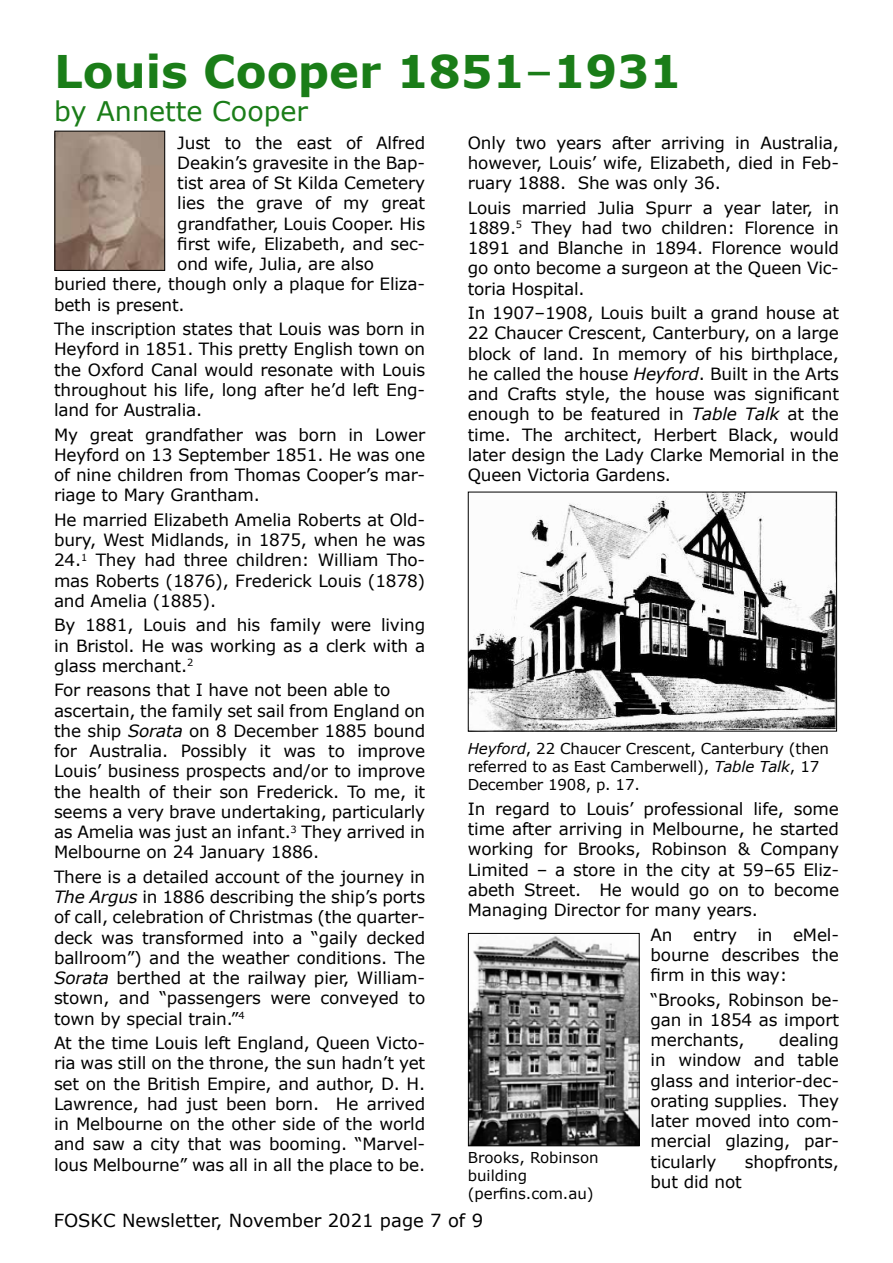
<style>
.page{position:relative;width:893px;height:1263px;background:#fff}
.page>*{position:absolute;margin:0;border:0;box-sizing:border-box;transform-origin:0 0}
.t1{font:700 45px "Verdana";color:#1a7d18}
.t2{font:27px "Verdana";color:#1a7d18}
.t3{font:18px "Verdana";color:#000}
.t4{font:16.8px/20.2px "Verdana";letter-spacing:-.01em;color:#000;text-align:justify}
.t5{font:15px/18px "Verdana";letter-spacing:-.01em;color:#000}
.s1{font-weight:400}
.s2{font-style:italic}
</style>
<div class="page">
<img style="left:57px;top:133px;width:106px;height:136px">
<div style="left:55px;top:131px;width:110px;height:140px;border:1px solid #000"></div>
<img style="left:470px;top:494px;width:365px;height:235px">
<img style="left:470px;top:936px;width:167px;height:208px">
<div style="left:468px;top:933px;width:171px;height:213px;border:1px solid #000"></div>
<h1 class="t1" style="left:54px;top:40px;width:629px">Louis Cooper 1851<span class="s1">–</span>1931</h1>
<h2 class="t2" style="left:54px;top:92px;width:255px">by Annette Cooper</h2>
<p class="t4" style="left:468px;top:132px;width:373px">Only two years after arriving in Australia, however, Louis’ wife, Elizabeth, died in Feb&shy;ruary 1888. She was only 36.</p>
<p class="t4" style="left:468px;top:197px;width:373px">Louis married Julia Spurr a year later, in 1889.<sup>5</sup> They had two children: Florence in 1891 and Blanche in 1894. Florence would go onto become a surgeon at the Queen Vic&shy;toria Hospital.</p>
<p class="t4" style="left:468px;top:303px;width:373px">In 1907–1908, Louis built a grand house at 22 Chaucer Crescent, Canterbury, on a large block of land. In memory of his birthplace, he called the house <span class="s2">Heyford</span>. Built in the Arts and Crafts style, the house was significant enough to be featured in <span class="s2">Table Talk</span> at the time. The architect, Herbert Black, would later design the Lady Clarke Memorial in the Queen Victoria Gardens.</p>
<p class="t4" style="left:177px;top:132px;width:249px">Just to the east of Alfred</p>
<p class="t4" style="left:177px;top:152px;width:249px">Deakin’s gravesite in the Bap-</p>
<p class="t4" style="left:177px;top:173px;width:249px">tist area of St Kilda Cemetery</p>
<p class="t4" style="left:177px;top:193px;width:249px">lies the grave of my great</p>
<p class="t4" style="left:177px;top:213px;width:249px">grandfather, Louis Cooper. His</p>
<p class="t4" style="left:177px;top:233px;width:249px">first wife, Elizabeth, and sec-</p>
<p class="t4" style="left:177px;top:254px;width:198px">ond wife, Julia, are also</p>
<p class="t4" style="left:54px;top:274px;width:373px">buried there, though only a plaque for Eliza-</p>
<p class="t4" style="left:54px;top:294px;width:132px">beth is present.</p>
<p class="t4" style="left:54px;top:319px;width:373px">The inscription states that Louis was born in Heyford in 1851. This pretty English town on the Oxford Canal would resonate with Louis throughout his life, long after he’d left Eng&shy;land for Australia.</p>
<p class="t4" style="left:54px;top:424px;width:373px">My great grandfather was born in Lower Heyford on 13 September 1851. He was one of nine children from Thomas Cooper’s mar&shy;riage to Mary Grantham.</p>
<p class="t4" style="left:54px;top:509px;width:373px">He married Elizabeth Amelia Roberts at Old&shy;bury, West Midlands, in 1875, when he was 24.<sup>1</sup> They had three children: William Tho&shy;mas Roberts (1876), Frederick Louis (1878) and Amelia (1885).</p>
<p class="t4" style="left:54px;top:615px;width:373px">By 1881, Louis and his family were living in Bristol. He was working as a clerk with a glass merchant.<sup>2</sup></p>
<p class="t4" style="left:54px;top:680px;width:373px;text-align:left">For reasons that I have not been able to ascertain, the family set sail from England on the ship <span class="s2">Sorata</span> on 8 December 1885 bound for Australia. Possibly it was to improve Louis’ business prospects and/or to improve the health of their son Frederick. To me, it seems a very brave undertaking, particularly as Amelia was just an infant.<sup>3</sup> They arrived in Melbourne on 24 January 1886.</p>
<p class="t4" style="left:54px;top:866px;width:373px">There is a detailed account of the journey in <span class="s2">The Argus</span> in 1886 describing the ship’s ports of call, celebration of Christmas (the quarter&shy;deck was transformed into a “gaily decked ballroom”) and the weather conditions. The <span class="s2">Sorata</span> berthed at the railway pier, William&shy;stown, and “passengers were conveyed to town by special train.”<sup>4</sup></p>
<p class="t4" style="left:54px;top:1033px;width:373px">At the time Louis left England, Queen Victo&shy;ria was still on the throne, the sun hadn’t yet set on the British Empire, and author, D. H.<br>Lawrence, had just been born. He arrived in Melbourne on the other side of the world and saw a city that was booming. “Marvel&shy;lous Melbourne” was all in all the place to be.</p>
<p class="t5" style="left:468px;top:740px;width:363px"><span class="s2">Heyford</span>, 22 Chaucer Crescent, Canterbury (then referred to as East Camberwell), <span class="s2">Table Talk</span>, 17<br>December 1908, p. 17.</p>
<p class="t4" style="left:468px;top:798px;width:373px">In regard to Louis’ professional life, some time after arriving in Melbourne, he started working for Brooks, Robinson &amp; Company Limited – a store in the city at 59–65 Eliz&shy;abeth Street. He would go on to become Managing Director for many years.</p>
<p class="t4" style="left:651px;top:924px;width:190px">An entry in eMel&shy;bourne describes the firm in this way:</p>
<p class="t4" style="left:651px;top:989px;width:190px">“Brooks, Robinson be&shy;gan in 1854 as import merchants,</p>
<p class="t4" style="left:651px;top:1030px;width:190px;text-indent:128px">dealing in window and table glass and interior-dec&shy;orating supplies. They later moved into com&shy;mercial glazing, par&shy;ticularly</p>
<p class="t5" style="left:468px;top:1148px;width:132px">Brooks, Robinson building (perfins.com.au)</p>
<p class="t3" style="left:54px;top:1208px;width:431px">FOSKC Newsletter, November 2021 page 7 of 9</p>
<p class="t4" style="left:745px;top:1151px;width:96px">shopfronts,</p>
<p class="t4" style="left:651px;top:1171px;width:93px">but did not</p>
</div>
